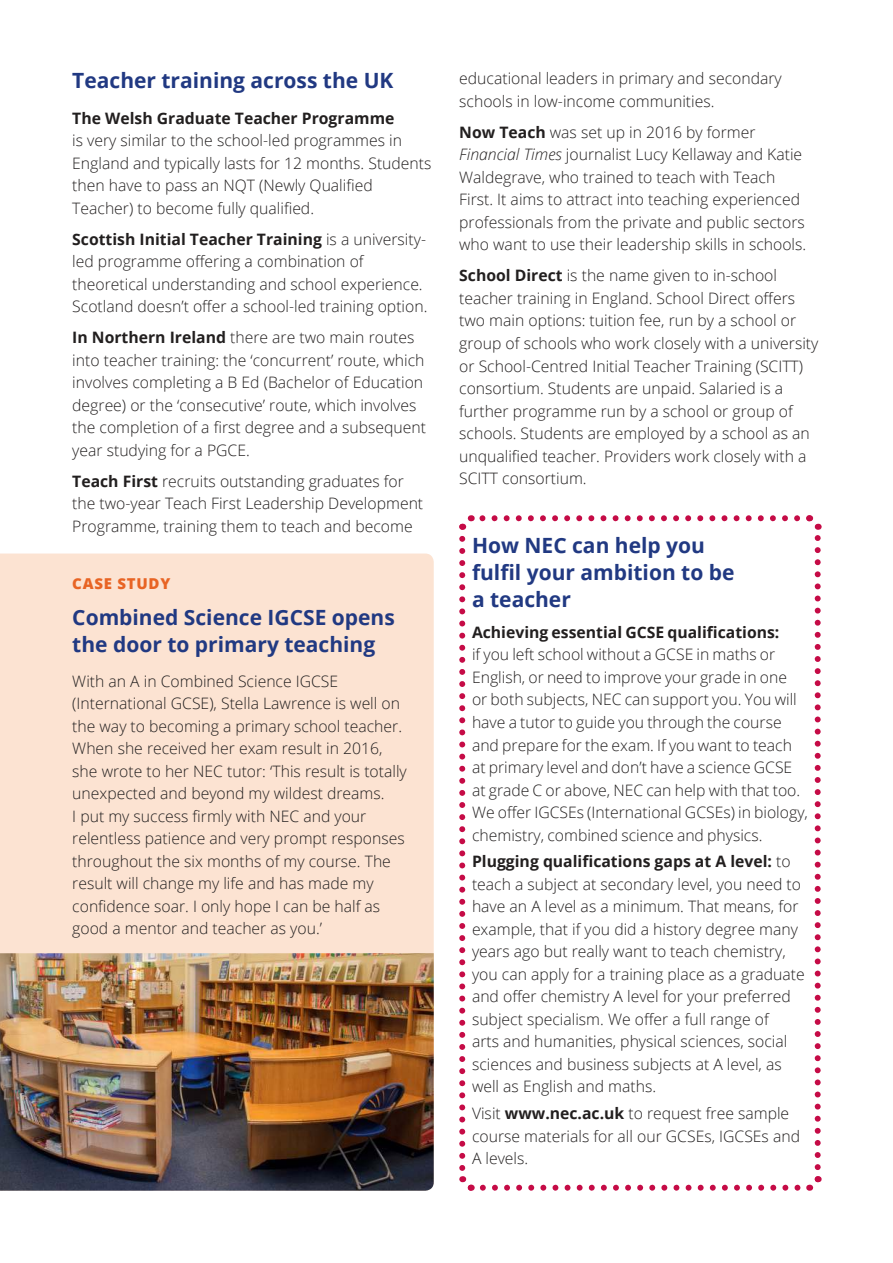
<style>
.page{position:relative;width:893px;height:1263px;background:#fff}
.page>*{position:absolute;margin:0;border:0;box-sizing:border-box;transform-origin:0 0}
.t1{font:700 21px/27px "Open Sans";color:#213982}
.t2{font:300 15.75px/22.5px "Open Sans";color:#221f1f}
.t3{font:700 15.75px "Open Sans";color:#221f1f}
.t4{font:800 15px "Open Sans";letter-spacing:.05em;color:#e86424}
.s1{font-weight:700}
.s2{font-style:italic}
</style>
<div class="page">
<div style="left:0;top:553px;width:434px;height:400px;background:#fce3d2"></div>
<img style="left:0;top:953px;width:434px;height:238px">
<svg style="left:459px;top:539px;width:16px;height:652px"></svg>
<svg style="left:483px;top:1176px;width:339px;height:15px"></svg>
<svg style="left:806px;top:515px;width:16px;height:652px"></svg>
<svg style="left:459px;top:515px;width:338px;height:15px"></svg>
<h1 class="t1" style="left:72px;top:69px;width:323px">Teacher training across the Uk</h1>
<p class="t3" style="left:72px;top:112px;width:324px">The Welsh Graduate Teacher Programme</p>
<p class="t2" style="left:72px;top:131px;width:361px">is very similar to the school-led programmes in England and typically lasts for 12 months. Students then have to pass an NQT (Newly Qualified Teacher) to become fully qualified.</p>
<p class="t2" style="left:72px;top:229px;width:357px"><span class="s1">Scottish Initial Teacher Training</span> is a university&shy;led programme offering a combination of theoretical understanding and school experience.<br>Scotland doesn’t offer a school-led training option.</p>
<p class="t2" style="left:72px;top:328px;width:355px"><span class="s1">In northern Ireland</span> there are two main routes into teacher training: the ‘concurrent’ route, which involves completing a B Ed (Bachelor of Education degree) or the ‘consecutive’ route, which involves the completion of a first degree and a subsequent year studying for a PGCE.</p>
<p class="t2" style="left:72px;top:471px;width:352px"><span class="s1">Teach First</span> recruits outstanding graduates for the two-year Teach First Leadership Development<br>Programme, training them to teach and become</p>
<p class="t4" style="left:72px;top:575px;width:100px">CASE STUDY</p>
<h1 class="t1" style="left:72px;top:603px;width:324px">Combined Science IGCSE opens the door to primary teaching</h1>
<p class="t2" style="left:72px;top:671px;width:336px">With an A in Combined Science IGCSE (International GCSE), Stella Lawrence is well on the way to becoming a primary school teacher.<br>When she received her exam result in 2016, she wrote to her NEC tutor: ‘This result is totally unexpected and beyond my wildest dreams.<br>I put my success firmly with NEC and your relentless patience and very prompt responses throughout the six months of my course. The result will change my life and has made my confidence soar. I only hope I can be half as good a mentor and teacher as you.’</p>
<p class="t2" style="left:459px;top:69px;width:324px">educational leaders in primary and secondary schools in low-income communities.</p>
<p class="t2" style="left:459px;top:123px;width:348px"><span class="s1">now Teach</span> was set up in 2016 by former <span class="s2">Financial Times</span> journalist Lucy Kellaway and Katie Waldegrave, who trained to teach with Teach First. It aims to attract into teaching experienced professionals from the private and public sectors who want to use their leadership skills in schools.</p>
<p class="t2" style="left:459px;top:266px;width:361px"><span class="s1">school Direct</span> is the name given to in-school teacher training in England. School Direct offers two main options: tuition fee, run by a school or group of schools who work closely with a university or School-Centred Initial Teacher Training (SCITT) consortium. Students are unpaid. Salaried is a further programme run by a school or group of schools. Students are employed by a school as an unqualified teacher. Providers work closely with a SCITT consortium.</p>
<h1 class="t1" style="left:472px;top:531px;width:264px">How nEC can help you fulfil your ambition to be a teacher</h1>
<p class="t3" style="left:472px;top:621px;width:309px">achieving essential GCSE qualifications:</p>
<p class="t2" style="left:472px;top:645px;width:337px">if you left school without a GCSE in maths or English, or need to improve your grade in one<br>or both subjects, NEC can support you. You will have a tutor to guide you through the course and prepare for the exam. If you want to teach at primary level and don’t have a science GCSE at grade C or above, NEC can help with that too.<br>We offer IGCSEs (International GCSEs) in biology, chemistry, combined science and physics.</p>
<p class="t2" style="left:472px;top:852px;width:334px"><span class="s1">Plugging qualifications gaps at a level:</span> to teach a subject at secondary level, you need to have an A level as a minimum. That means, for example, that if you did a history degree many years ago but really want to teach chemistry, you can apply for a training place as a graduate and offer chemistry A level for your preferred subject specialism. We offer a full range of<br>arts and humanities, physical sciences, social sciences and business subjects at A level, as well as English and maths.</p>
<p class="t2" style="left:472px;top:1104px;width:330px">Visit <span class="s1">www.nec.ac.uk</span> to request free sample course materials for all our GCSEs, IGCSEs and<br>A levels.</p>
</div>
